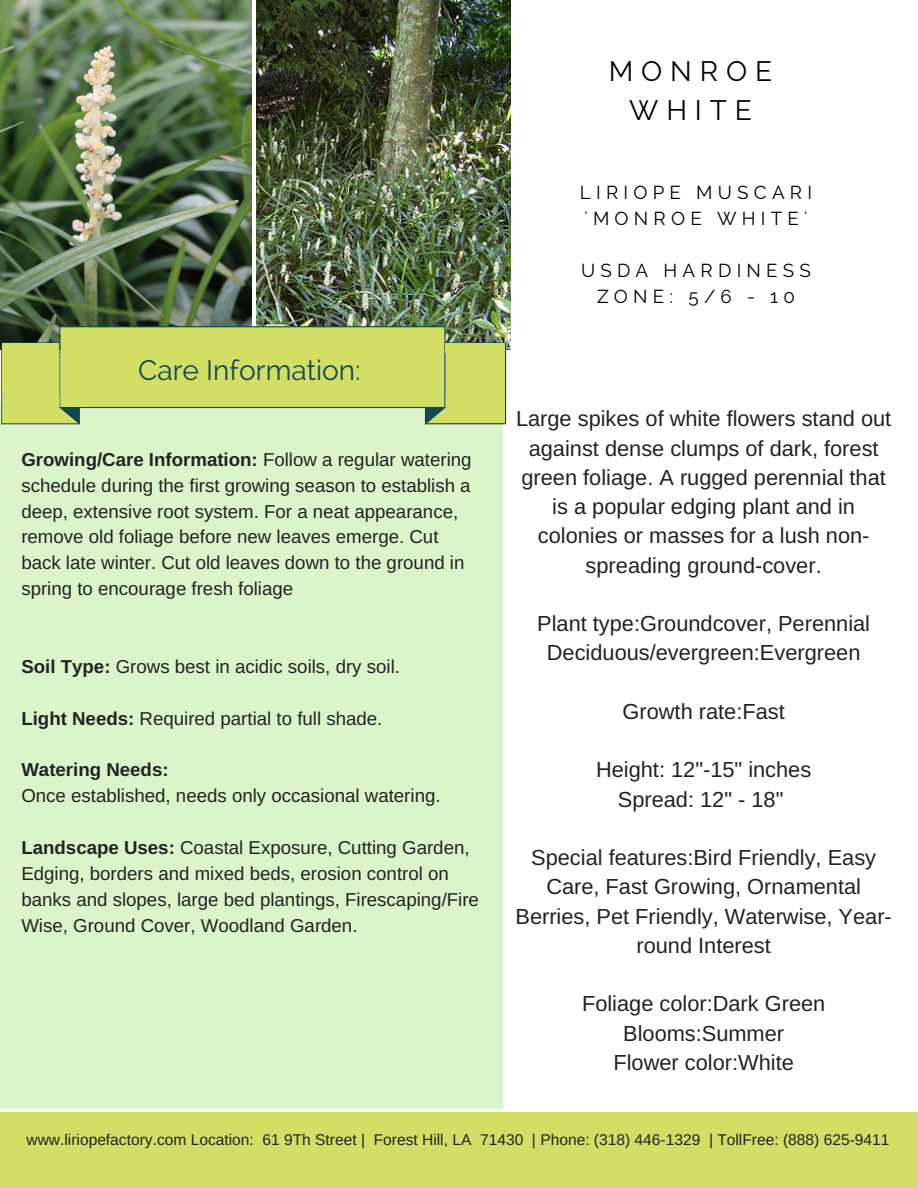
<style>
.page{position:relative;width:918px;height:1188px;background:#fff}
.page>*{position:absolute;margin:0;border:0;box-sizing:border-box;transform-origin:0 0}
.t1{font:28.05px "Raleway";color:#134853}
.t2{font:28.05px/39.3px "Raleway";letter-spacing:.28em;color:#000;text-align:center}
.t3{font:21.75px/29.2px "Arimo";color:#222;text-align:center}
.t4{font:18.75px/25.8px "Arimo";color:#222}
.t5{font:18.75px/25.8px "Raleway";letter-spacing:.28em;color:#000}
.t6{font:700 18.75px "Arimo";color:#222}
.t7{font:15.6px "Arimo";color:#222}
.s1{font-weight:700}
</style>
<div class="page">
<img style="left:0;top:0;width:252px;height:350px">
<img style="left:256px;top:0;width:255px;height:350px">
<div style="left:0;top:404px;width:502px;height:705px;background:#dbf4c9"></div>
<div style="left:0;top:1112px;width:918px;height:76px;background:#d2df64"></div>
<svg style="left:1px;top:326px;width:505px;height:98px;background:#c7d76d"></svg>
<h1 class="t2" style="left:609px;top:51px;width:165px">MONROE<br>WHITE</h1>
<h1 class="t1" style="left:138px;top:354px;width:224px">Care Information:</h1>
<p class="t4" style="left:21px;top:446px;width:452px"><span class="s1">Growing/Care Information:</span> Follow a regular watering schedule during the first growing season to establish a deep, extensive root system. For a neat appearance, remove old foliage before new leaves emerge. Cut back late winter. Cut old leaves down to the ground in spring to encourage fresh foliage</p>
<p class="t4" style="left:21px;top:653px;width:380px"><span class="s1">Soil Type:</span> Grows best in acidic soils, dry soil.</p>
<p class="t4" style="left:21px;top:705px;width:363px"><span class="s1">Light Needs:</span> Required partial to full shade.</p>
<p class="t6" style="left:21px;top:759px;width:149px">Watering Needs:</p>
<p class="t4" style="left:21px;top:783px;width:421px">Once established, needs only occasional watering.</p>
<p class="t4" style="left:21px;top:834px;width:459px"><span class="s1">Landscape Uses:</span> Coastal Exposure, Cutting Garden, Edging, borders and mixed beds, erosion control on banks and slopes, large bed plantings, Firescaping/Fire Wise, Ground Cover, Woodland Garden.</p>
<p class="t5" style="left:580px;top:180px;width:234px">LIRIOPE MUSCARI 'MONROE WHITE'</p>
<p class="t5" style="left:581px;top:257px;width:231px;text-align:center">USDA HARDINESS<br>ZONE: 5/6 - 10</p>
<p class="t3" style="left:516px;top:404px;width:377px">Large spikes of white flowers stand out against dense clumps of dark, forest green foliage. A rugged perennial that is a popular edging plant and in colonies or masses for a lush non&shy;spreading ground-cover.</p>
<p class="t3" style="left:537px;top:609px;width:334px">Plant type:Groundcover, Perennial<br>Deciduous/evergreen:Evergreen</p>
<p class="t3" style="left:623px;top:697px;width:164px">Growth rate:Fast</p>
<p class="t3" style="left:596px;top:755px;width:217px">Height: 12"-15" inches<br>Spread: 12" - 18"</p>
<p class="t3" style="left:515px;top:843px;width:378px">Special features:Bird Friendly, Easy<br>Care, Fast Growing, Ornamental<br>Berries, Pet Friendly, Waterwise, Year&shy;round Interest</p>
<p class="t3" style="left:582px;top:989px;width:245px">Foliage color:Dark Green<br>Blooms:Summer<br>Flower color:White</p>
<p class="t7" style="left:26px;top:1131px;width:864px">www.liriopefactory.com Location: 61 9Th Street | Forest Hill, LA 71430 | Phone: (318) 446-1329 | TollFree: (888) 625-9411</p>
</div>
